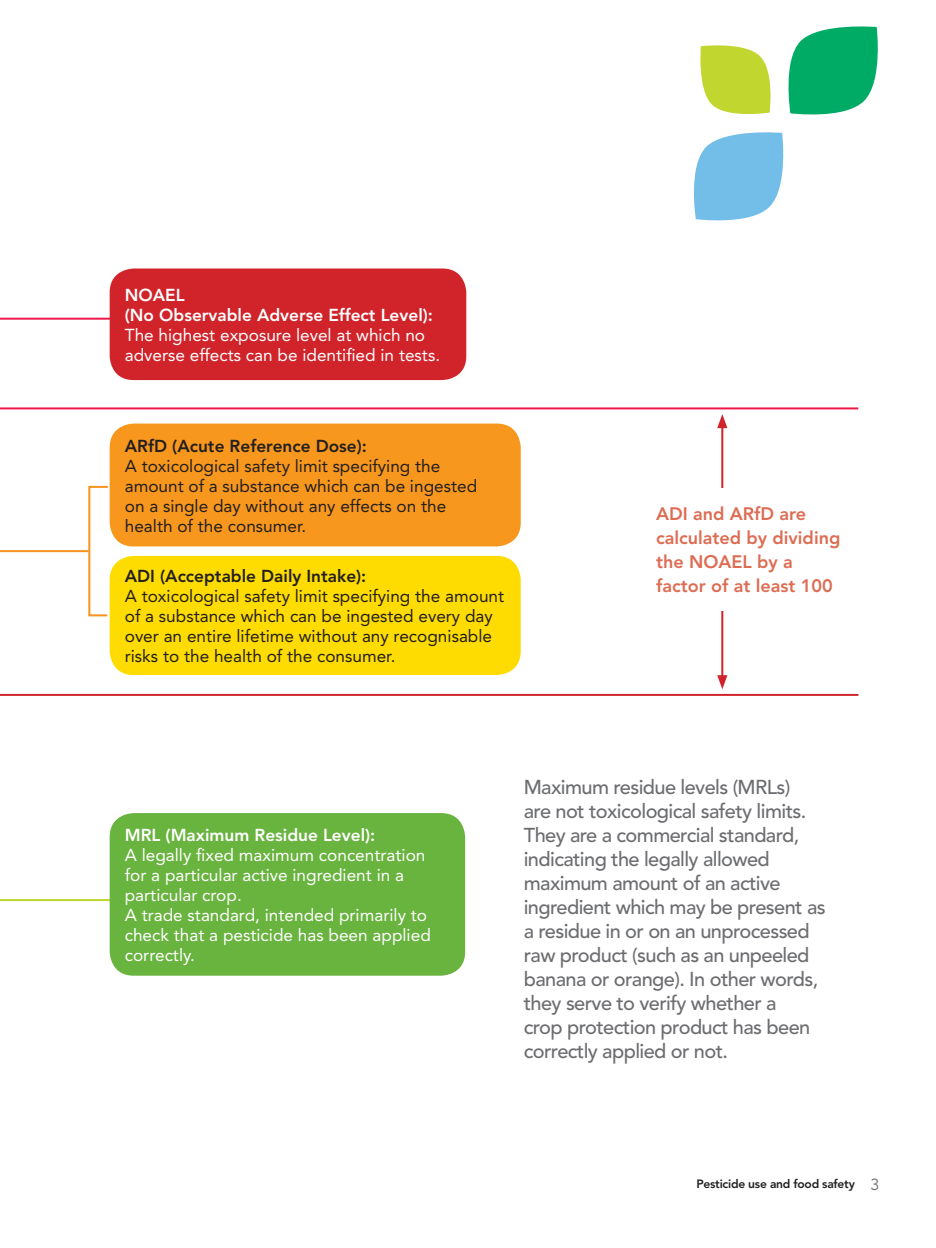
<style>
.page{position:relative;width:936px;height:1248px;background:#fff}
.page>*{position:absolute;margin:0;border:0;box-sizing:border-box;transform-origin:0 0}
.t1{font:500 20px/24px "Avenir LT Std";letter-spacing:-.03em;color:#6c6d70}
.t2{font:800 18px/24px "Avenir LT Std";color:#dd6c53}
.t3{font:17.2px/20px "Avenir LT Std";color:#231f20}
.t4{font:17.2px/20px "Avenir LT Std";color:#fff}
.t5{font:800 17.2px/20px "Avenir LT Std";color:#fff}
.t6{font:800 17.2px "Avenir LT Std";color:#231f20}
.t7{font:800 12px "Avenir LT Std";letter-spacing:-.02em;color:#231f20}
.s1{font-weight:400;font-size:16px;color:#6c6d70}
</style>
<div class="page">
<hr style="left:0;top:317px;width:204px;height:2px;background:#ed1748">
<hr style="left:0;top:899px;width:147px;height:2px;background:#bed630">
<div style="left:88px;top:486px;width:21px;height:130px;border:2px solid #f7931d"></div>
<hr style="left:0;top:550px;width:88px;height:2px;background:#f7931d">
<svg style="left:788px;top:26px;width:90px;height:89px;background:#29b87e"></svg>
<svg style="left:694px;top:132px;width:90px;height:89px;background:#89c7ec"></svg>
<svg style="left:700px;top:45px;width:71px;height:69px;background:#cadd50"></svg>
<div style="left:110px;top:268px;width:356px;height:112px;background:#d1232a;border-radius:24px"></div>
<hr style="left:721px;top:425px;width:2px;height:253px;background:#d1232a">
<svg style="left:717px;top:414px;width:10px;height:14px"></svg>
<svg style="left:717px;top:675px;width:10px;height:14px"></svg>
<div style="left:656px;top:488px;width:191px;height:122px;background:#fff"></div>
<div style="left:110px;top:423px;width:410px;height:123px;background:#f7971d;border-radius:24px"></div>
<div style="left:110px;top:556px;width:410px;height:119px;background:#ffdc01;border-radius:24px"></div>
<div style="left:110px;top:813px;width:355px;height:162px;background:#69b33f;border-radius:24px"></div>
<hr style="left:0;top:693px;width:858px;height:2px;background:#d1232a">
<hr style="left:0;top:407px;width:858px;height:2px;background:#ed1748">
<p class="t5" style="left:125px;top:285px;width:310px">NOAEL<br>(No Observable Adverse Effect Level):</p>
<p class="t4" style="left:125px;top:325px;width:317px">The highest exposure level at which no adverse effects can be identified in tests.</p>
<p class="t6" style="left:125px;top:436px;width:244px">ARfD (Acute Reference Dose):</p>
<p class="t3" style="left:125px;top:456px;width:354px">A toxicological safety limit specifying the amount of a substance which can be ingested on a single day without any effects on the health of the consumer.</p>
<p class="t6" style="left:125px;top:566px;width:243px">ADI (Acceptable Daily Intake):</p>
<p class="t3" style="left:125px;top:586px;width:381px">A toxicological safety limit specifying the amount of a substance which can be ingested every day over an entire lifetime without any recognisable risks to the health of the consumer.</p>
<p class="t2" style="left:656px;top:502px;width:186px">ADI and ARfD are calculated by dividing the NOAEL by a factor of at least 100</p>
<p class="t5" style="left:125px;top:825px;width:252px">MRL (Maximum Residue Level):</p>
<p class="t4" style="left:125px;top:845px;width:307px">A legally fixed maximum concentration for a particular active ingredient in a particular crop.<br>A trade standard, intended primarily to check that a pesticide has been applied correctly.</p>
<p class="t1" style="left:523px;top:775px;width:303px">Maximum residue levels (MRLs)<br>are not toxicological safety limits.<br>They are a commercial standard, indicating the legally allowed maximum amount of an active ingredient which may be present as a residue in or on an unprocessed raw product (such as an unpeeled banana or orange). In other words, they serve to verify whether a<br>crop protection product has been correctly applied or not.</p>
<p class="t7" style="left:696px;top:1176px;width:184px">Pesticide use and food safety <span class="s1">3</span></p>
</div>
